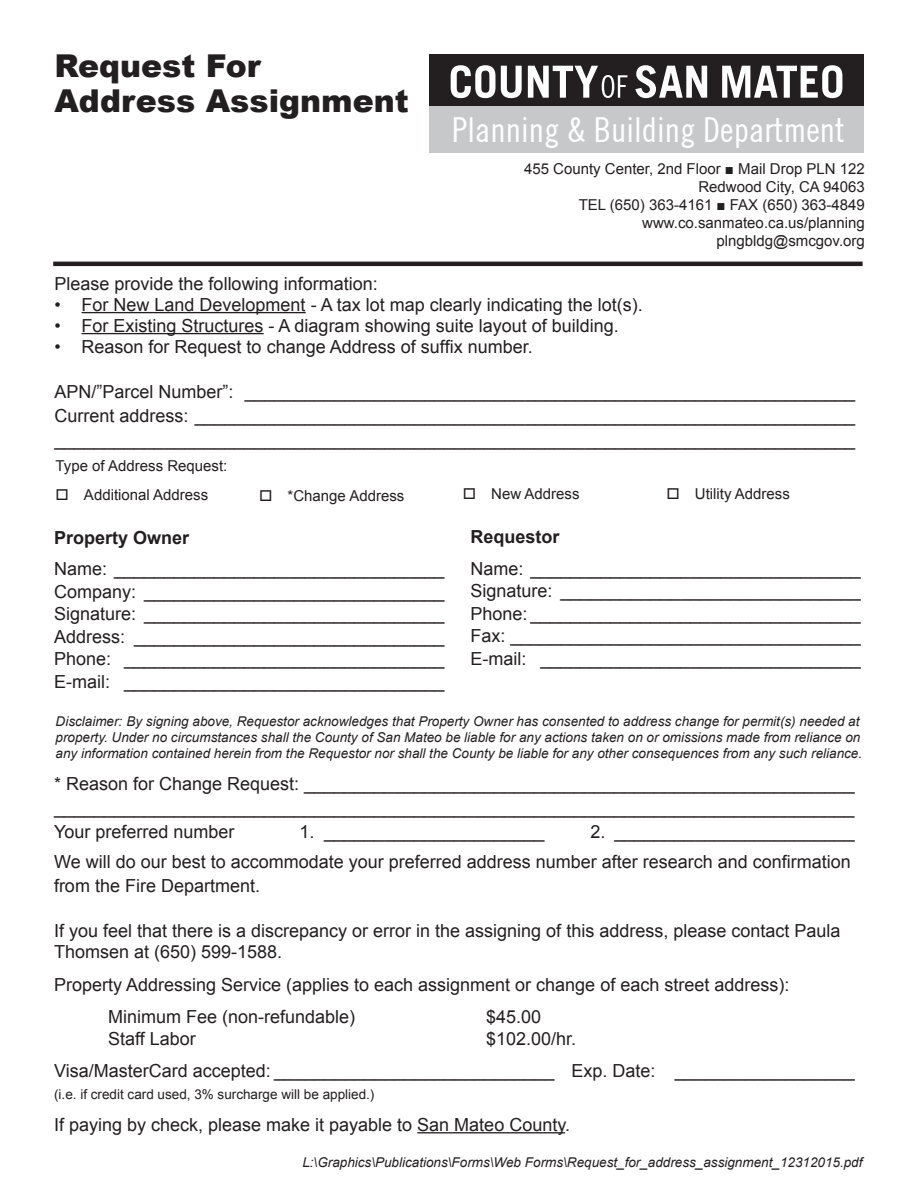
<style>
.page{position:relative;width:918px;height:1188px;background:#fff}
.page>*{position:absolute;margin:0;border:0;box-sizing:border-box;transform-origin:0 0}
.t1{font:condensed 34.5px "Trade Gothic No.18";color:#fff}
.t2{font:900 31.5px "Arial";color:#231f20}
.t3{font:18px/22.5px "Arial";color:#231f20}
.t4{font:700 18px "Arial";color:#231f20}
.t5{font:15px/18px "Arial";color:#231f20;text-align:right}
.t6{font:italic 13.5px/16.2px "Arial";color:#231f20}
.t7{font:13.5px "Arial";color:#231f20}
.s1{font-weight:700}
</style>
<div class="page">
<div style="left:430px;top:55px;width:434px;height:51px;background:#231f20"></div>
<div style="left:430px;top:106px;width:434px;height:47px;background:#c7c8ca"></div>
<svg style="left:451px;top:65px;width:44px;height:33px"></svg>
<svg style="left:501px;top:66px;width:21px;height:32px"></svg>
<svg style="left:528px;top:66px;width:99px;height:32px"></svg>
<svg style="left:635px;top:65px;width:72px;height:33px"></svg>
<svg style="left:722px;top:65px;width:120px;height:33px"></svg>
<hr style="left:82px;top:312px;width:224px;height:1px;background:#231f20">
<hr style="left:82px;top:333px;width:182px;height:1px;background:#231f20">
<hr style="left:53px;top:262px;width:810px;height:4px;background:#231f20">
<hr style="left:417px;top:1132px;width:148px;height:1px;background:#231f20">
<p class="t2" style="left:54px;top:43px;width:208px">Request For</p>
<p class="t2" style="left:54px;top:78px;width:356px">Address Assignment</p>
<p class="t1" style="left:452px;top:109px;width:394px">Planning &amp; Building Department</p>
<p class="t5" style="left:524px;top:160px;width:342px">455 County Center, 2nd Floor ■ Mail Drop PLN 122</p>
<p class="t5" style="left:698px;top:178px;width:168px">Redwood City, CA 94063</p>
<p class="t5" style="left:579px;top:196px;width:288px">TEL (650) 363-4161 ■ FAX (650) 363-4849 www.co.sanmateo.ca.us/planning</p>
<p class="t5" style="left:717px;top:232px;width:150px">plngbldg@smcgov.org</p>
<p class="t3" style="left:55px;top:272px;width:325px">Please provide the following information:</p>
<p class="t3" style="left:55px;top:293px;width:590px">• For New Land Development - A tax lot map clearly indicating the lot(s).</p>
<p class="t3" style="left:55px;top:314px;width:566px">• For Existing Structures - A diagram showing suite layout of building.</p>
<p class="t3" style="left:55px;top:335px;width:480px">• Reason for Request to change Address of suffix number.</p>
<p class="t3" style="left:55px;top:380px;width:802px">APN/”Parcel Number”: _____________________________________________________________</p>
<p class="t3" style="left:55px;top:404px;width:802px;line-height:24px">Current address: __________________________________________________________________ ________________________________________________________________________________</p>
<p class="t5" style="left:56px;top:457px;width:173px">Type of Address Request:</p>
<p class="t5" style="left:56px;top:486px;width:154px">□ Additional Address</p>
<p class="t5" style="left:259px;top:487px;width:147px">□ *Change Address</p>
<p class="t5" style="left:463px;top:485px;width:118px">□ New Address</p>
<p class="t5" style="left:667px;top:485px;width:125px">□ Utility Address</p>
<p class="t4" style="left:470px;top:525px;width:91px">Requestor</p>
<p class="t3" style="left:470px;top:557px;width:392px;text-align:justify">Name: _________________________________ Signature: ______________________________ Phone: _________________________________ Fax: ___________________________________ E-mail: ________________________________</p>
<p class="t3" style="left:54px;top:522px;width:392px;line-height:31.5px"><span class="s1">Property Owner<br></span>Name: _________________________________</p>
<p class="t3" style="left:54px;top:580px;width:392px;text-align:justify">Company: ______________________________ Signature: ______________________________ Address: _______________________________ Phone: ________________________________ E-mail: ________________________________</p>
<p class="t6" style="left:56px;top:713px;width:808px">Disclaimer: By signing above, Requestor acknowledges that Property Owner has consented to address change for permit(s) needed at property. Under no circumstances shall the County of San Mateo be liable for any actions taken on or omissions made from reliance on any information contained herein from the Requestor nor shall the County be liable for any other consequences from any such reliance.</p>
<p class="t3" style="left:54px;top:772px;width:802px;line-height:24px">* Reason for Change Request: _______________________________________________________ ________________________________________________________________________________</p>
<p class="t3" style="left:54px;top:821px;width:182px">Your preferred number</p>
<p class="t3" style="left:299px;top:821px;width:246px">1. ______________________</p>
<p class="t3" style="left:591px;top:821px;width:266px">2. ________________________</p>
<p class="t3" style="left:54px;top:850px;width:798px;line-height:24px">We will do our best to accommodate your preferred address number after research and confirmation from the Fire Department.</p>
<p class="t3" style="left:54px;top:920px;width:788px;line-height:21.6px">If you feel that there is a discrepancy or error in the assigning of this address, please contact Paula<br>Thomsen at (650) 599-1588.</p>
<p class="t3" style="left:54px;top:973px;width:737px">Property Addressing Service (applies to each assignment or change of each street address):</p>
<p class="t3" style="left:108px;top:1006px;width:249px">Minimum Fee (non-refundable)</p>
<p class="t3" style="left:486px;top:1006px;width:57px">$45.00</p>
<p class="t3" style="left:108px;top:1027px;width:89px">Staff Labor</p>
<p class="t3" style="left:486px;top:1027px;width:92px">$102.00/hr.</p>
<p class="t3" style="left:54px;top:1060px;width:802px">Visa/MasterCard accepted: ____________________________ Exp. Date: __________________</p>
<p class="t7" style="left:54px;top:1085px;width:322px">(i.e. if credit card used, 3% surcharge will be applied.)</p>
<p class="t3" style="left:54px;top:1114px;width:517px">If paying by check, please make it payable to San Mateo County.</p>
<p class="t6" style="left:302px;top:1154px;width:562px">L:\Graphics\Publications\Forms\Web Forms\Request_for_address_assignment_12312015.pdf</p>
</div>
